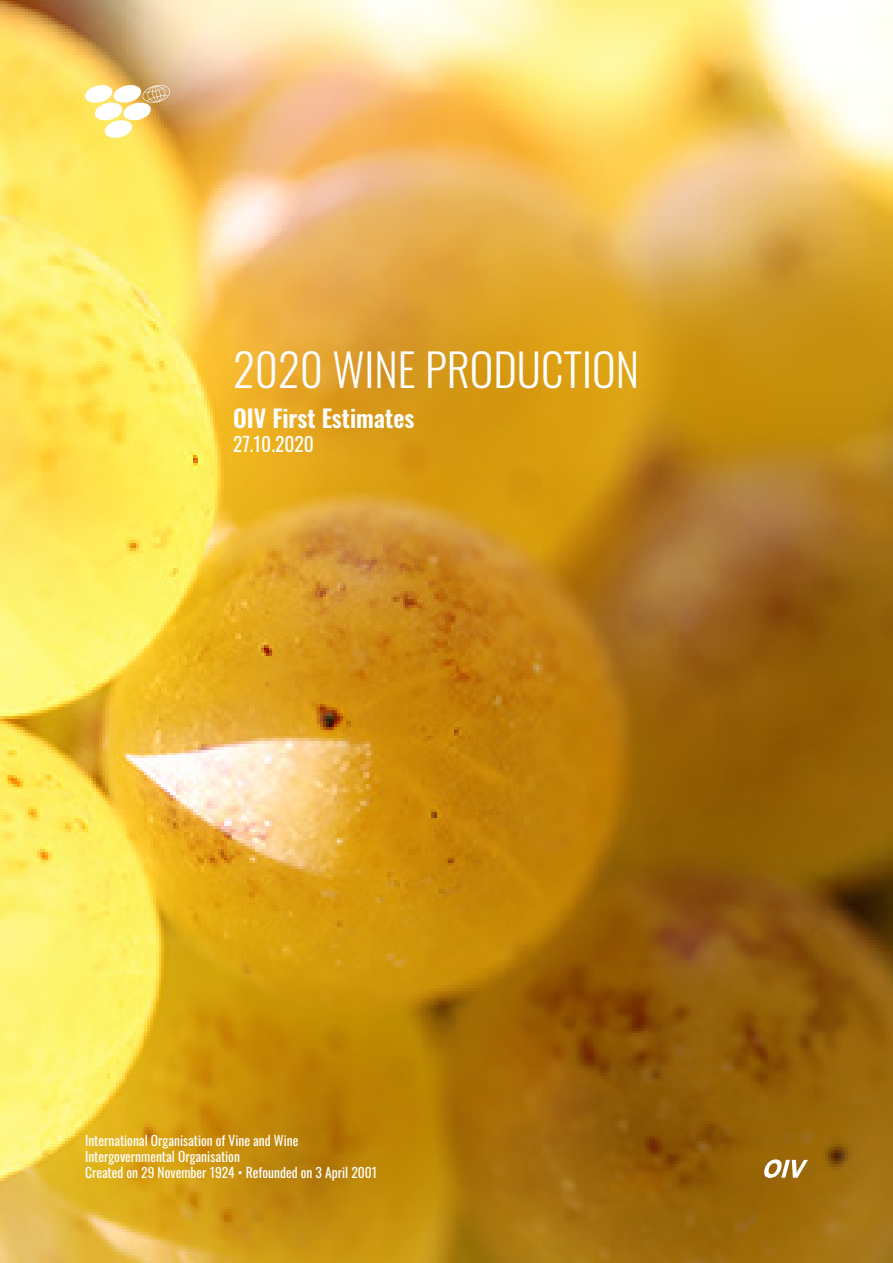
<style>
.page{position:relative;width:893px;height:1263px;background:#fff}
.page>*{position:absolute;margin:0;border:0;box-sizing:border-box;transform-origin:0 0}
.t1{font:300 45px "Oswald";color:#fff}
.t2{font:600 24px "Oswald";color:#fff}
.t3{font:19.5px "Oswald";color:#fff}
.t4{font:13.5px/16.2px "Oswald";color:#fff}
</style>
<div class="page">
<img style="left:0;top:0;width:893px;height:1263px">
<svg style="left:763px;top:1159px;width:45px;height:19px"></svg>
<svg style="left:82px;top:82px;width:88px;height:57px"></svg>
<h1 class="t1" style="left:233px;top:330px;width:408px">2020 WINE PRODUCTION</h1>
<h2 class="t2" style="left:233px;top:397px;width:183px">OIV First Estimates</h2>
<h3 class="t3" style="left:233px;top:426px;width:82px">27.10.2020</h3>
<p class="t4" style="left:85px;top:1130px;width:294px">International Organisation of Vine and Wine<br>Intergovernmental Organisation<br>Created on 29 November 1924 • Refounded on 3 April 2001</p>
</div>
